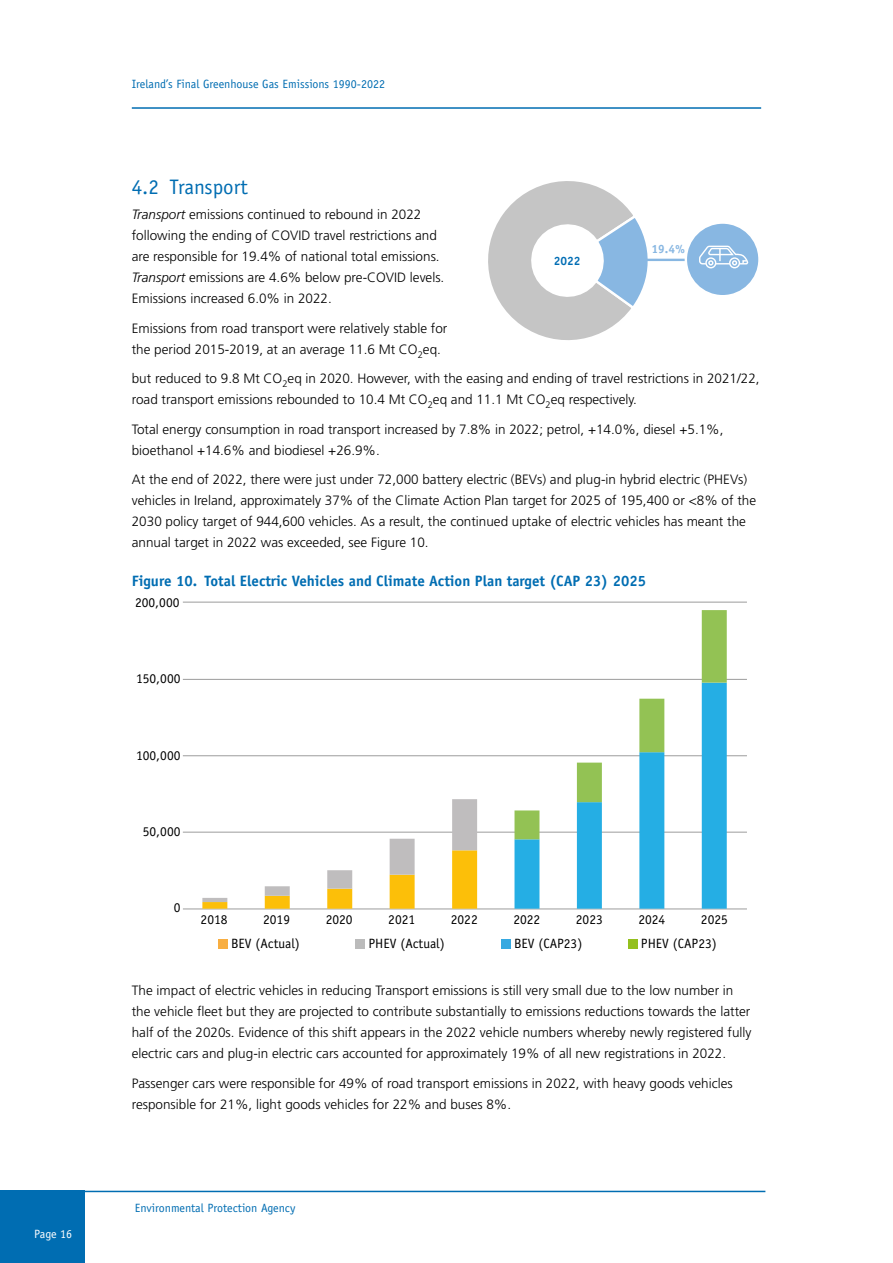
<style>
.page{position:relative;width:893px;height:1263px;background:#fff}
.page>*{position:absolute;margin:0;border:0;box-sizing:border-box;transform-origin:0 0}
.Subheading_1{font:21px "Officina Sans Std";color:#006db2}
.Figure_Heading{font:700 15px "Officina Sans Std";color:#006db2}
.Body_text{font:300 13.5px/21px "Frutiger LT Std";color:#000}
.t1{font:13.5px "Officina Sans Std";color:#000}
.t2{font:12px "Officina Sans Std";color:#006db2}
.t3{font:12px "Officina Sans Std";letter-spacing:-.01em;color:#fff}
.t4{font:700 12px "Officina Sans Std";color:#88b7e2}
.t5{font:700 12px "Officina Sans Std";color:#006db4}
.s1{font-style:italic}
</style>
<div class="page">
<hr style="left:132px;top:107px;width:629px;height:2px;background:#006db2">
<hr style="left:0;top:1191px;width:765px;height:1px;background:#006db2">
<div style="left:0;top:1191px;width:85px;height:72px;background:#006db2"></div>
<hr style="left:183px;top:679px;width:564px;height:1px;background:#9c9c9c">
<hr style="left:183px;top:832px;width:564px;height:1px;background:#9c9c9c">
<hr style="left:183px;top:755px;width:564px;height:1px;background:#9c9c9c">
<hr style="left:183px;top:602px;width:564px;height:1px;background:#9c9c9c">
<hr style="left:183px;top:908px;width:564px;height:1px;background:#9c9c9c">
<div style="left:219px;top:939px;width:9px;height:9px;background:#f8ae41"></div>
<div style="left:356px;top:939px;width:9px;height:9px;background:#bbb"></div>
<div style="left:502px;top:939px;width:9px;height:9px;background:#36a9e1"></div>
<div style="left:628px;top:939px;width:10px;height:9px;background:#94c01e"></div>
<svg style="left:202px;top:799px;width:275px;height:110px"></svg>
<svg style="left:514px;top:839px;width:213px;height:70px"></svg>
<svg style="left:514px;top:610px;width:213px;height:229px"></svg>
<svg style="left:488px;top:181px;width:166px;height:159px"></svg>
<hr style="left:621px;top:259px;width:114px;height:2px;background:#88b7e2">
<div style="left:686px;top:223px;width:73px;height:73px;background:#88b7e2;border-radius:50%"></div>
<div style="left:685px;top:221px;width:76px;height:76px;border:2px solid #fff;border-radius:50%"></div>
<div style="left:705px;top:257px;width:11px;height:11px;border:1px solid #fff;border-radius:50%"></div>
<div style="left:729px;top:257px;width:11px;height:11px;border:1px solid #fff;border-radius:50%"></div>
<svg style="left:699px;top:245px;width:49px;height:20px"></svg>
<p class="t3" style="left:34px;top:1226px;width:40px">Page 16</p>
<p class="t2" style="left:132px;top:77px;width:255px">Ireland’s Final Greenhouse Gas Emissions 1990-2022</p>
<p class="Subheading_1" style="left:132px;top:174px;width:117px">4.2 Transport</p>
<p class="Body_text" style="left:132px;top:204px;width:314px"><span class="s1">Transport</span> emissions continued to rebound in 2022 following the ending of COVID travel restrictions and are responsible for 19.4% of national total emissions.<br><span class="s1">Transport</span> emissions are 4.6% below pre-COVID levels.<br>Emissions increased 6.0% in 2022.</p>
<p class="Body_text" style="left:132px;top:318px;width:317px">Emissions from road transport were relatively stable for the period 2015-2019, at an average 11.6 Mt CO<sub>2</sub>eq.</p>
<p class="Body_text" style="left:132px;top:368px;width:629px">but reduced to 9.8 Mt CO<sub>2</sub>eq in 2020. However, with the easing and ending of travel restrictions in 2021/22, road transport emissions rebounded to 10.4 Mt CO<sub>2</sub>eq and 11.1 Mt CO<sub>2</sub>eq respectively.</p>
<p class="Body_text" style="left:132px;top:419px;width:593px">Total energy consumption in road transport increased by 7.8% in 2022; petrol, +14.0%, diesel +5.1%, bioethanol +14.6% and biodiesel +26.9%.</p>
<p class="Body_text" style="left:132px;top:469px;width:626px">At the end of 2022, there were just under 72,000 battery electric (BEVs) and plug-in hybrid electric (PHEVs) vehicles in Ireland, approximately 37% of the Climate Action Plan target for 2025 of 195,400 or &lt;8% of the 2030 policy target of 944,600 vehicles. As a result, the continued uptake of electric vehicles has meant the annual target in 2022 was exceeded, see Figure 10.</p>
<p class="Figure_Heading" style="left:132px;top:572px;width:516px">Figure 10. Total Electric Vehicles and Climate Action Plan target (CAP 23) 2025</p>
<p class="t4" style="left:651px;top:241px;width:35px">19.4%</p>
<p class="t5" style="left:554px;top:253px;width:28px">2022</p>
<p class="t1" style="left:135px;top:594px;width:46px">200,000</p>
<p class="t1" style="left:136px;top:671px;width:46px">150,000</p>
<p class="t1" style="left:136px;top:747px;width:46px">100,000</p>
<p class="t1" style="left:143px;top:823px;width:39px">50,000</p>
<p class="t1" style="left:174px;top:900px;width:8px">0</p>
<p class="t1" style="left:201px;top:912px;width:28px">2018</p>
<p class="t1" style="left:263px;top:912px;width:28px">2019</p>
<p class="t1" style="left:326px;top:912px;width:28px">2020</p>
<p class="t1" style="left:388px;top:912px;width:28px">2021</p>
<p class="t1" style="left:451px;top:912px;width:28px">2022</p>
<p class="t1" style="left:513px;top:912px;width:28px">2022</p>
<p class="t1" style="left:576px;top:912px;width:28px">2023</p>
<p class="t1" style="left:638px;top:912px;width:28px">2024</p>
<p class="t1" style="left:701px;top:912px;width:28px">2025</p>
<p class="t1" style="left:231px;top:936px;width:70px">BEV (Actual)</p>
<p class="t1" style="left:368px;top:936px;width:78px">PHEV (Actual)</p>
<p class="t1" style="left:514px;top:936px;width:70px">BEV (CAP23)</p>
<p class="t1" style="left:641px;top:936px;width:77px">PHEV (CAP23)</p>
<p class="Body_text" style="left:132px;top:980px;width:621px">The impact of electric vehicles in reducing Transport emissions is still very small due to the low number in the vehicle fleet but they are projected to contribute substantially to emissions reductions towards the latter half of the 2020s. Evidence of this shift appears in the 2022 vehicle numbers whereby newly registered fully electric cars and plug-in electric cars accounted for approximately 19% of all new registrations in 2022.</p>
<p class="Body_text" style="left:132px;top:1072px;width:602px">Passenger cars were responsible for 49% of road transport emissions in 2022, with heavy goods vehicles responsible for 21%, light goods vehicles for 22% and buses 8%.</p>
<p class="t2" style="left:135px;top:1201px;width:162px">Environmental Protection Agency</p>
</div>
